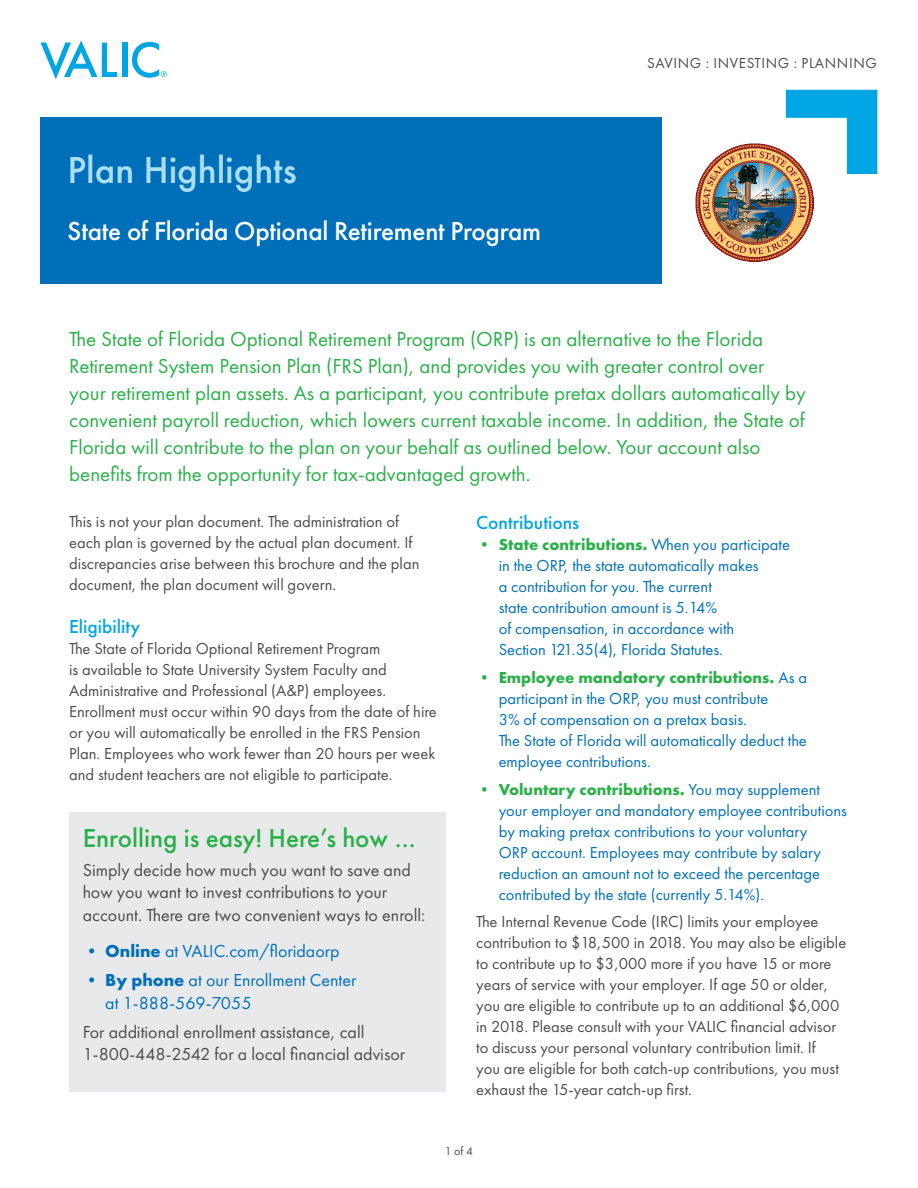
<style>
.page{position:relative;width:918px;height:1188px;background:#fff}
.page>*{position:absolute;margin:0;border:0;box-sizing:border-box;transform-origin:0 0}
.t1{font:500 39px "Futura PT";color:#acdfef}
.t2{font:500 27px "Futura PT";letter-spacing:-.01em;color:#fff}
.t3{font:500 27px "Futura PT";color:#2ab049}
.t4{font:21px/27px "Futura PT";color:#2ab049}
.t5{font:500 19.5px "Futura PT";color:#00a5e3}
.t6{font:18px/22.5px "Futura PT";color:#4b4c4d}
.t7{font:18px/22.5px "Futura PT";color:#006fba}
.t8{font:16.5px/21px "Futura PT";color:#4b4c4d}
.t9{font:16.5px/21px "Futura PT";color:#006fba}
.t10{font:15px "Futura PT";letter-spacing:.04em;color:#4b4c4d}
.t11{font:12px "Futura PT";color:#4b4c4d}
.s1{font-weight:700;color:#2ab049}
.s2{font-weight:700}
</style>
<div class="page">
<div style="left:40px;top:117px;width:622px;height:167px;background:#006fba"></div>
<svg style="left:786px;top:90px;width:91px;height:84px"></svg>
<div style="left:69px;top:813px;width:377px;height:281px;background:#e8e9ea"></div>
<hr style="left:69px;top:1092px;width:377px;height:3px;background:#fff">
<svg style="left:41px;top:41px;width:76px;height:38px"></svg>
<div style="left:122px;top:43px;width:5px;height:34px;background:#00a5e3"></div>
<svg style="left:132px;top:42px;width:35px;height:36px"></svg>
<img style="left:695px;top:143px;width:119px;height:119px">
<h1 class="t1" style="left:68px;top:147px;width:231px">Plan Highlights</h1>
<h2 class="t2" style="left:68px;top:215px;width:475px">State of Florida Optional Retirement Program</h2>
<p class="t10" style="left:647px;top:54px;width:231px">SAVING : INVESTING : PLANNING</p>
<p class="t4" style="left:69px;top:326px;width:738px">The State of Florida Optional Retirement Program (ORP) is an alternative to the Florida Retirement System Pension Plan (FRS Plan), and provides you with greater control over your retirement plan assets. As a participant, you contribute pretax dollars automatically by convenient payroll reduction, which lowers current taxable income. In addition, the State of Florida will contribute to the plan on your behalf as outlined below. Your account also benefits from the opportunity for tax-advantaged growth.</p>
<p class="t8" style="left:69px;top:511px;width:352px">This is not your plan document. The administration of each plan is governed by the actual plan document. If discrepancies arise between this brochure and the plan document, the plan document will govern.</p>
<p class="t5" style="left:69px;top:614px;width:72px">Eligibility</p>
<p class="t8" style="left:69px;top:638px;width:369px">The State of Florida Optional Retirement Program<br>is available to State University System Faculty and Administrative and Professional (A&amp;P) employees.<br>Enrollment must occur within 90 days from the date of hire or you will automatically be enrolled in the FRS Pension Plan. Employees who work fewer than 20 hours per week and student teachers are not eligible to participate.</p>
<p class="t5" style="left:476px;top:511px;width:105px">Contributions</p>
<p class="t9" style="left:499px;top:534px;width:293px;text-indent:-23px"><span class="s1">• State contributions.</span> When you participate in the ORP, the state automatically makes<br>a contribution for you. The current<br>state contribution amount is 5.14%<br>of compensation, in accordance with<br>Section 121.35(4), Florida Statutes.</p>
<p class="t9" style="left:499px;top:667px;width:310px;text-indent:-23px"><span class="s1">• Employee mandatory contributions.</span> As a participant in the ORP, you must contribute<br>3% of compensation on a pretax basis.<br>The State of Florida will automatically deduct the employee contributions.</p>
<p class="t9" style="left:499px;top:779px;width:350px;text-indent:-23px"><span class="s1">• Voluntary contributions.</span> You may supplement your employer and mandatory employee contributions by making pretax contributions to your voluntary<br>ORP account. Employees may contribute by salary reduction an amount not to exceed the percentage contributed by the state (currently 5.14%).</p>
<p class="t8" style="left:476px;top:911px;width:372px">The Internal Revenue Code (IRC) limits your employee contribution to $18,500 in 2018. You may also be eligible to contribute up to $3,000 more if you have 15 or more years of service with your employer. If age 50 or older, you are eligible to contribute up to an additional $6,000 in 2018. Please consult with your VALIC financial advisor to discuss your personal voluntary contribution limit. If<br>you are eligible for both catch-up contributions, you must exhaust the 15-year catch-up first.</p>
<h2 class="t3" style="left:83px;top:821px;width:335px">Enrolling is easy! Here’s how …</h2>
<p class="t6" style="left:83px;top:859px;width:344px">Simply decide how much you want to save and how you want to invest contributions to your account. There are two convenient ways to enroll:</p>
<p class="t7" style="left:83px;top:940px;width:258px"><span class="s2">• Online</span> at VALIC.com/floridaorp</p>
<p class="t7" style="left:105px;top:969px;width:253px;text-indent:-23px"><span class="s2">• By phone</span> at our Enrollment Center at 1-888-569-7055</p>
<p class="t6" style="left:83px;top:1021px;width:324px">For additional enrollment assistance, call<br>1-800-448-2542 for a local financial advisor</p>
<p class="t11" style="left:445px;top:1144px;width:30px">1 of 4</p>
</div>
